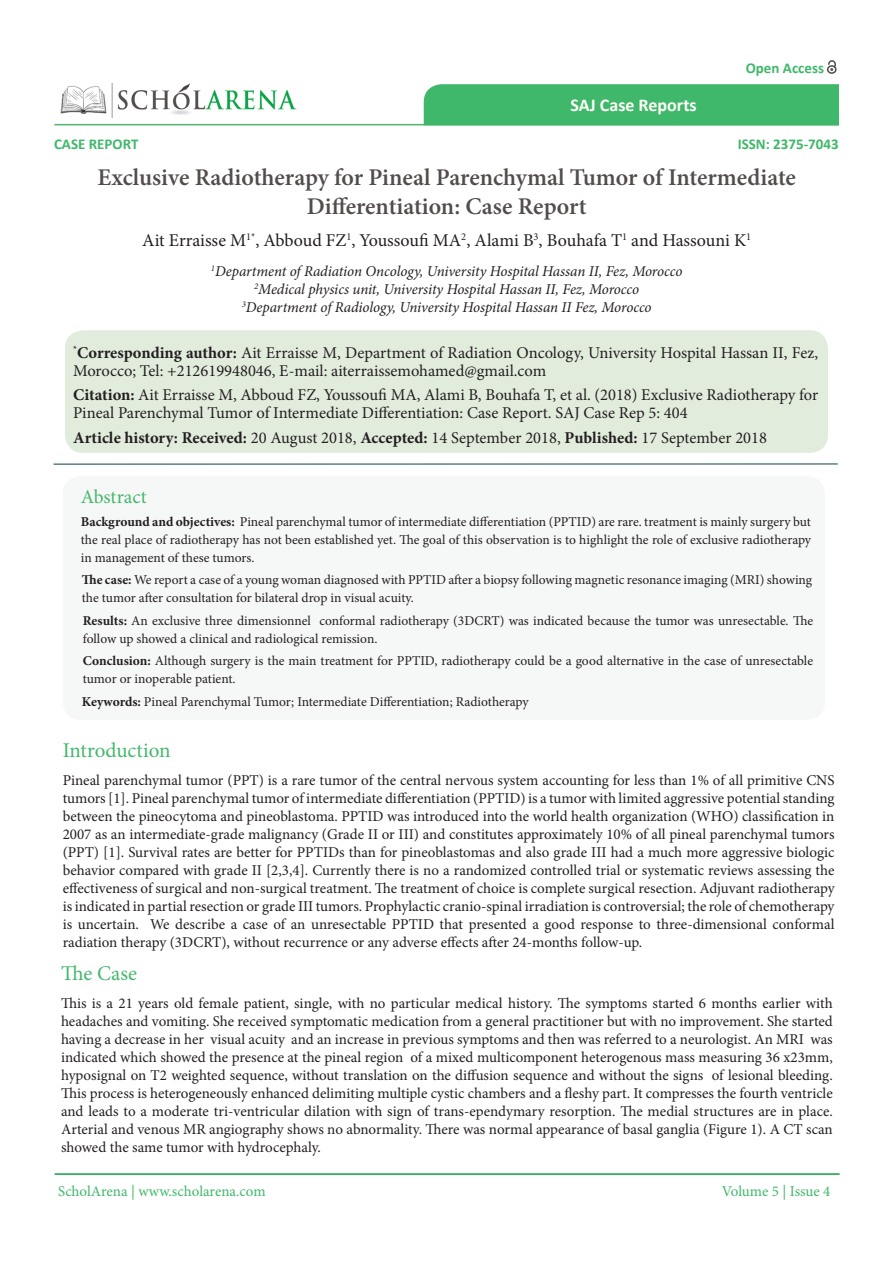
<style>
.page{position:relative;width:893px;height:1263px;background:#fff}
.page>*{position:absolute;margin:0;border:0;box-sizing:border-box;transform-origin:0 0}
.t1{font:600 24px/28.8px "Minion Pro";color:#524c4c;text-align:center}
.t2{font:21px "Minion Pro";color:#45b86b}
.t3{font:19.5px "Minion Pro";color:#45b86b}
.t4{font:18px "Minion Pro";letter-spacing:-.005em;color:#231f20}
.t5{font:700 18px "Calibri";color:#fffff8}
.t6{font:16.5px/18px "Minion Pro";color:#231f20}
.t7{font:15px/18px "Minion Pro";color:#231f20;text-align:right}
.t8{font:italic 15px "Minion Pro";letter-spacing:-.01em;color:#231f20}
.t9{font:15px "Minion Pro";letter-spacing:-.005em;color:#40b86b}
.t10{font:700 15px "Calibri";color:#40b86b}
.t11{font:13.5px/18px "Minion Pro";color:#231f20}
.t12{font:10.5px "Minion Pro";color:#231f20}
.t13{font:700 9.6px "Minion Pro";color:#231f20}
.t14{font:italic 8.7px "Minion Pro";color:#231f20}
.s1{font-size:18px}
.s2{font-weight:700}
</style>
<div class="page">
<div style="left:65px;top:330px;width:763px;height:123px;background:#e2ecdd;border-radius:18px"></div>
<img style="left:60px;top:83px;width:237px;height:34px">
<hr style="left:54px;top:124px;width:785px;height:1px;background:#50b66d">
<svg style="left:54px;top:123px;width:88px;height:3px"></svg>
<hr style="left:55px;top:1173px;width:785px;height:2px;background:#0aa345">
<svg style="left:424px;top:60px;width:415px;height:66px"></svg>
<hr style="left:54px;top:464px;width:784px;height:1px;background:#0d433d">
<div style="left:63px;top:476px;width:762px;height:244px;background:#f6f7f7;border-radius:18px"></div>
<p class="t10" style="left:54px;top:134px;width:86px">CASE REPORT</p>
<p class="t5" style="left:570px;top:94px;width:128px">SAJ Case Reports</p>
<p class="t10" style="left:746px;top:58px;width:80px">Open Access</p>
<p class="t10" style="left:738px;top:134px;width:103px">ISSN: 2375-7043</p>
<p class="t1" style="left:97px;top:163px;width:700px">Exclusive Radiotherapy for Pineal Parenchymal Tumor of Intermediate<br>Differentiation: Case Report</p>
<p class="t12" style="left:346px;top:230px;width:7px">1</p>
<p class="t12" style="left:246px;top:230px;width:15px"><span class="s1">,</span>*1</p>
<p class="t4" style="left:264px;top:228px;width:257px">Abboud FZ , Youssoufi MA , Alami</p>
<p class="t4" style="left:539px;top:228px;width:85px">, Bouhafa T</p>
<p class="t12" style="left:746px;top:230px;width:7px">1</p>
<p class="t4" style="left:631px;top:228px;width:116px">and Hassouni K</p>
<p class="t4" style="left:142px;top:228px;width:105px">Ait Erraisse M</p>
<p class="t12" style="left:461px;top:230px;width:7px">2</p>
<p class="t12" style="left:523px;top:230px;width:17px">3<span class="s1">B</span></p>
<p class="t12" style="left:622px;top:230px;width:7px">1</p>
<p class="t8" style="left:215px;top:261px;width:469px">Department of Radiation Oncology, University Hospital Hassan II, Fez, Morocco</p>
<p class="t14" style="left:242px;top:298px;width:6px">3</p>
<p class="t14" style="left:211px;top:262px;width:6px">1</p>
<p class="t8" style="left:258px;top:279px;width:382px">Medical physics unit, University Hospital Hassan II, Fez, Morocco</p>
<p class="t8" style="left:246px;top:297px;width:407px">Department of Radiology, University Hospital Hassan II Fez, Morocco</p>
<p class="t14" style="left:254px;top:280px;width:6px">2</p>
<p class="t13" style="left:73px;top:342px;width:5px">*</p>
<p class="t6" style="left:73px;top:343px;width:746px"><span class="s2">Corresponding author:</span> Ait Erraisse M, Department of Radiation Oncology, University Hospital Hassan II, Fez,<br>Morocco; Tel: +212619948046, -E mail: aiterraissemohamed@gmail.com</p>
<p class="t6" style="left:73px;top:386px;width:746px"><span class="s2">Citation:</span> Ait Erraisse M, Abboud FZ, Youssoufi MA, Alami ,B Bouhafa ,T et al (. 2018) Exclusive Radiotherapy for<br>Pineal Parenchymal Tumor of Intermediate Differentiation: Case Report. SAJ Case Rep 5: 404</p>
<p class="t6" style="left:73px;top:429px;width:695px"><span class="s2">Article history: Received:</span> 20 August 2018, <span class="s2">Accepted:</span> 14 September 2018, <span class="s2">Published:</span> 17 September 2018</p>
<p class="t3" style="left:81px;top:484px;width:68px">Abstract</p>
<p class="t11" style="left:81px;top:512px;width:732px;text-align:justify"><span class="s2">Background and objectives:</span> Pineal parenchymal tumor of intermediate differentiation (PPTID) are rare. treatment is mainly surgery but the real place of radiotherapy has not been established yet. The goal of this observation is to highlight the role of exclusive radiotherapy in management of these tumors.</p>
<p class="t11" style="left:82px;top:571px;width:732px"><span class="s2">The case:</span> We report a case of a young woman diagnosed with PPTID after a biopsy following magnetic resonance imaging (MRI) showing the tumor after consultation for bilateral drop in visual acuity.</p>
<p class="t11" style="left:319px;top:611px;width:495px">conformal radiotherapy (3DCRT) was indicated because the tumor was unresectable. The</p>
<p class="t11" style="left:83px;top:611px;width:296px"><span class="s2">Results:</span> An exclusive three dimensionnel<br>follow up showed a clinical and radiological remission.</p>
<p class="t11" style="left:83px;top:652px;width:732px"><span class="s2">Conclusion:</span> Although surgery is the main treatment for PPTID, radiotherapy could be a good alternative in the case of unresectable tumor or inoperable patient.</p>
<p class="t11" style="left:82px;top:693px;width:448px"><span class="s2">Keywords:</span> Pineal Parenchymal Tumor; Intermediate Differentiation; Radiotherapy</p>
<p class="t2" style="left:63px;top:737px;width:109px">Introduction</p>
<p class="t7" style="left:63px;top:771px;width:773px">Pineal parenchymal tumor (PPT) is a rare tumor of the central nervous system accounting for less than 1% of all primitive CNS tumors .]1[ Pineal parenchymal tumor of intermediate differentiation (PPTID) is a tumor with limited aggressive potential standing between the pineocytoma and pineoblastoma. PPTID was introduced into the world health organization (WHO) classification in 2007 as an intermediate-grade malignancy (Grade II or III) and constitutes approximately 10% of all pineal parenchymal tumors (PPT) [ .]1 Survival rates are better for PPTIDs than for pineoblastomas and also grade III had a much more aggressive biologic behavior compared with grade II [2,3,4 .] Currently there is no a randomized controlled trial or systematic reviews assessing the effectiveness of surgical and non-surgical treatment. The treatment of choice is complete surgical resection. Adjuvant radiotherapy is indicated in partial resection or grade III tumors. Prophylactic cranio-spinal irradiation is controversial; the role of chemotherapy We describe a case of an unresectable PPTID that presented a good response to three-dimensional conformal</p>
<p class="t7" style="left:63px;top:915px;width:581px;text-align:left">is uncertain.<br>radiation therapy 3( DCRT ,) without recurrence or any adverse effects after 24-months follow-up.</p>
<p class="t2" style="left:61px;top:959px;width:78px">The Case</p>
<p class="t7" style="left:61px;top:994px;width:773px">This is a 21 years old female patient, single, with no particular medical history. The symptoms started 6 months earlier with headaches and vomiting. She received symptomatic medication from a general practitioner but with no improvement. She started having a decrease in her visual acuity and an increase in previous symptoms and then was referred to a neurologist. An MRI was of a mixed multicomponent heterogenous mass measuring 36 x23mm,</p>
<p class="t7" style="left:61px;top:1048px;width:344px">indicated which showed the presence at the pineal region</p>
<p class="t7" style="left:61px;top:1066px;width:773px;text-align:left">hyposignal on T2 weighted sequence, without translation on the diffusion sequence and without the signs<br>This process is heterogeneously enhanced delimiting multiple cystic chambers and a fleshy part It. compresses the fourth ventricle and leads to a moderate tri-ventricular dilation with sign of trans-ependymary resorption. The medial structures are in place.<br>Arterial and venous MR angiography shows no abnormality. There was normal appearance of basal ganglia (Figure A.)1 CT scan showed the same tumor with hydrocephaly.</p>
<p class="t7" style="left:712px;top:1066px;width:122px">of lesional bleeding.</p>
<p class="t9" style="left:58px;top:1181px;width:209px">ScholArena | www.scholarena.com</p>
<p class="t9" style="left:722px;top:1181px;width:110px">Volume 5 | Issue 4</p>
</div>
